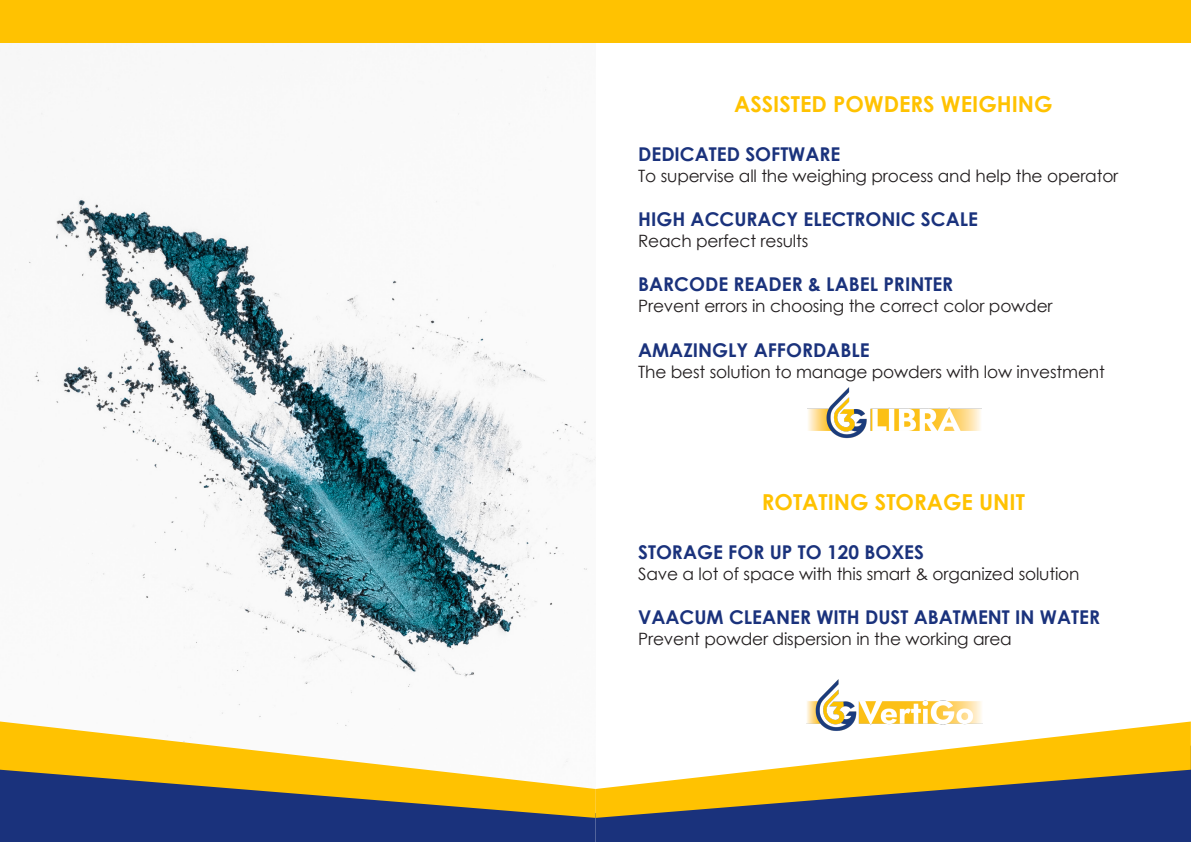
<style>
.page{position:relative;width:1191px;height:842px;background:#fff}
.page>*{position:absolute;margin:0;border:0;box-sizing:border-box;transform-origin:0 0}
.titoli{font:700 22px "Century Gothic";color:#ffc201}
.titoli-2{font:700 19px "Century Gothic";color:#1a327c}
.testo{font:17px "Century Gothic";letter-spacing:-.01em;color:#231f20}
</style>
<div class="page">
<img style="left:15px;top:49px;width:580px;height:668px">
<div style="left:0;top:0;width:1191px;height:43px;background:#ffc201"></div>
<div style="left:0;top:818px;width:595px;height:24px;background:#1a327c"></div>
<svg style="left:0;top:721px;width:595px;height:97px"></svg>
<div style="left:595px;top:746px;width:596px;height:96px;background:#1a327c"></div>
<svg style="left:595px;top:721px;width:595px;height:97px"></svg>
<img style="left:807px;top:388px;width:174px;height:51px">
<img style="left:806px;top:680px;width:176px;height:54px">
<p class="titoli" style="left:734px;top:87px;width:320px">ASSISTED POWDERS WEIGHING</p>
<p class="titoli-2" style="left:638px;top:140px;width:204px">DEDICATED SOFTWARE</p>
<p class="testo" style="left:638px;top:164px;width:482px">To supervise all the weighing process and help the operator</p>
<p class="titoli-2" style="left:638px;top:205px;width:341px">HIGH ACCURACY ELECTRONIC SCALE</p>
<p class="testo" style="left:638px;top:229px;width:172px">Reach perfect results</p>
<p class="titoli-2" style="left:638px;top:269px;width:317px">BARCODE READER &amp; LABEL PRINTER</p>
<p class="testo" style="left:638px;top:294px;width:416px">Prevent errors in choosing the correct color powder</p>
<p class="titoli-2" style="left:638px;top:336px;width:233px">AMAZINGLY AFFORDABLE</p>
<p class="testo" style="left:638px;top:360px;width:468px">The best solution to manage powders with low investment</p>
<p class="titoli" style="left:762px;top:485px;width:265px">ROTATING STORAGE UNIT</p>
<p class="titoli-2" style="left:638px;top:538px;width:287px">STORAGE FOR UP TO 120 BOXES</p>
<p class="testo" style="left:638px;top:562px;width:443px">Save a lot of space with this smart &amp; organized solution</p>
<p class="titoli-2" style="left:638px;top:602px;width:463px">VAACUM CLEANER WITH DUST ABATMENT IN WATER</p>
<p class="testo" style="left:638px;top:627px;width:375px">Prevent powder dispersion in the working area</p>
</div>
